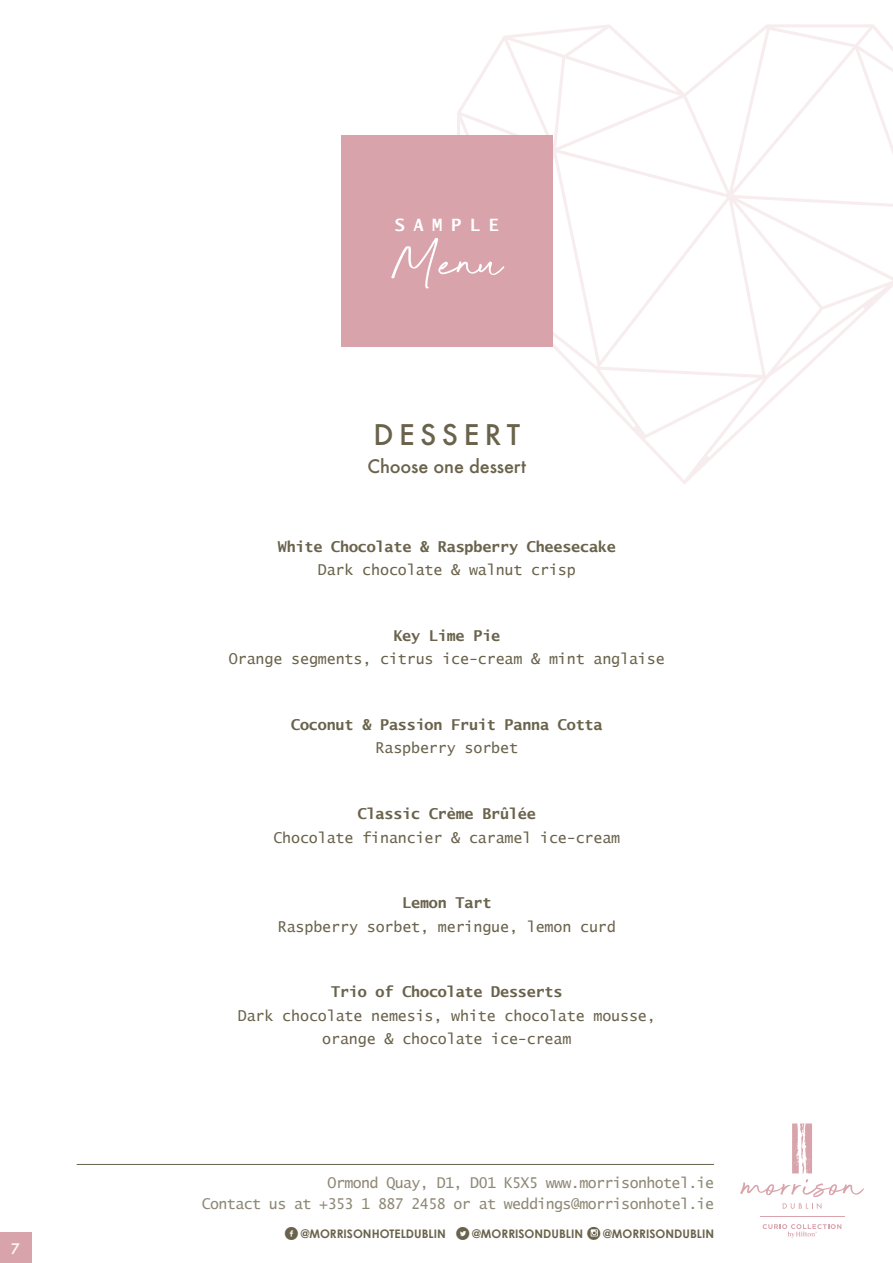
<style>
.page{position:relative;width:893px;height:1263px;background:#fff}
.page>*{position:absolute;margin:0;border:0;box-sizing:border-box;transform-origin:0 0}
.t1{font:63.9px "Beyond Infinity";color:#fff}
.t2{font:500 27.75px "Futura";letter-spacing:.2em;color:#6a634c}
.t3{font:500 18.15px "Futura";letter-spacing:-.01em;color:#6a634c}
.t4{font:700 17.1px "Lucida Sans Typewriter";letter-spacing:.5em;color:#fff}
.t5{font:15px/23.4px "Lucida Sans Typewriter";letter-spacing:-.01em;color:#6a634c;text-align:center}
.t6{font:700 15px/23.4px "Lucida Sans Typewriter";letter-spacing:-.01em;color:#6a634c;text-align:center}
.t7{font:14.85px "Lucida Sans Typewriter";letter-spacing:-.04em;color:#8e8875}
.t8{font:500 14.1px "Futura";color:#fff}
.t9{font:700 11.85px "Century Gothic";color:#6a634c}
.s1{font-weight:400}
.s2{font-weight:700}
.s3{font-family:"Socialico";font-weight:400;font-size:18.6px}
</style>
<div class="page">
<svg style="left:457px;top:24px;width:436px;height:460px"></svg>
<div style="left:341px;top:135px;width:211px;height:212px;background:#d9a3ab"></div>
<hr style="left:77px;top:1164px;width:637px;height:1px;background:#6a634c">
<div style="left:0;top:1233px;width:31px;height:30px;background:#d9a3ab"></div>
<svg style="left:763px;top:1224px;width:78px;height:14px"></svg>
<hr style="left:760px;top:1216px;width:84px;height:1px;background:#d9a3ab">
<svg style="left:792px;top:1123px;width:20px;height:50px"></svg>
<svg style="left:740px;top:1179px;width:124px;height:18px"></svg>
<svg style="left:783px;top:1203px;width:38px;height:6px"></svg>
<p class="t8" style="left:11px;top:1239px;width:10px">7</p>
<p class="t4" style="left:395px;top:215px;width:106px">SAMPLE</p>
<p class="t1" style="left:391px;top:224px;width:113px">Menu</p>
<p class="t2" style="left:373px;top:416px;width:148px">DESSERT</p>
<p class="t3" style="left:367px;top:454px;width:160px">Choose one dessert</p>
<p class="t6" style="left:278px;top:535px;width:339px">White Chocolate &amp; Raspberry Cheesecake<br><span class="s1">Dark chocolate &amp; walnut crisp</span></p>
<p class="t5" style="left:229px;top:624px;width:437px"><span class="s2">Key Lime Pie<br></span>Orange segments, citrus ice-cream &amp; mint anglaise</p>
<p class="t6" style="left:291px;top:713px;width:313px">Coconut &amp; Passion Fruit Panna Cotta<br><span class="s1">Raspberry sorbet</span></p>
<p class="t5" style="left:273px;top:802px;width:348px"><span class="s2">Classic Crème Brûlée<br></span>Chocolate financier &amp; caramel ice-cream</p>
<p class="t5" style="left:278px;top:891px;width:339px"><span class="s2">Lemon Tart<br></span>Raspberry sorbet, meringue, lemon curd</p>
<p class="t5" style="left:238px;top:980px;width:419px"><span class="s2">Trio of Chocolate Desserts<br></span>Dark chocolate nemesis, white chocolate mousse, orange &amp; chocolate ice-cream</p>
<p class="t7" style="left:328px;top:1174px;width:388px">Ormond Quay, D1, D01 K5X5 www.morrisonhotel.ie</p>
<p class="t7" style="left:202px;top:1195px;width:514px">Contact us at +353 1 887 2458 or at weddings@morrisonhotel.ie</p>
<p class="t9" style="left:284px;top:1226px;width:301px"><span class="s3">f</span> @MORRISONHOTELDUBLIN <span class="s3">l</span> @MORRISONDUBLIN</p>
<p class="t9" style="left:603px;top:1226px;width:112px">@MORRISONDUBLIN</p>
</div>
